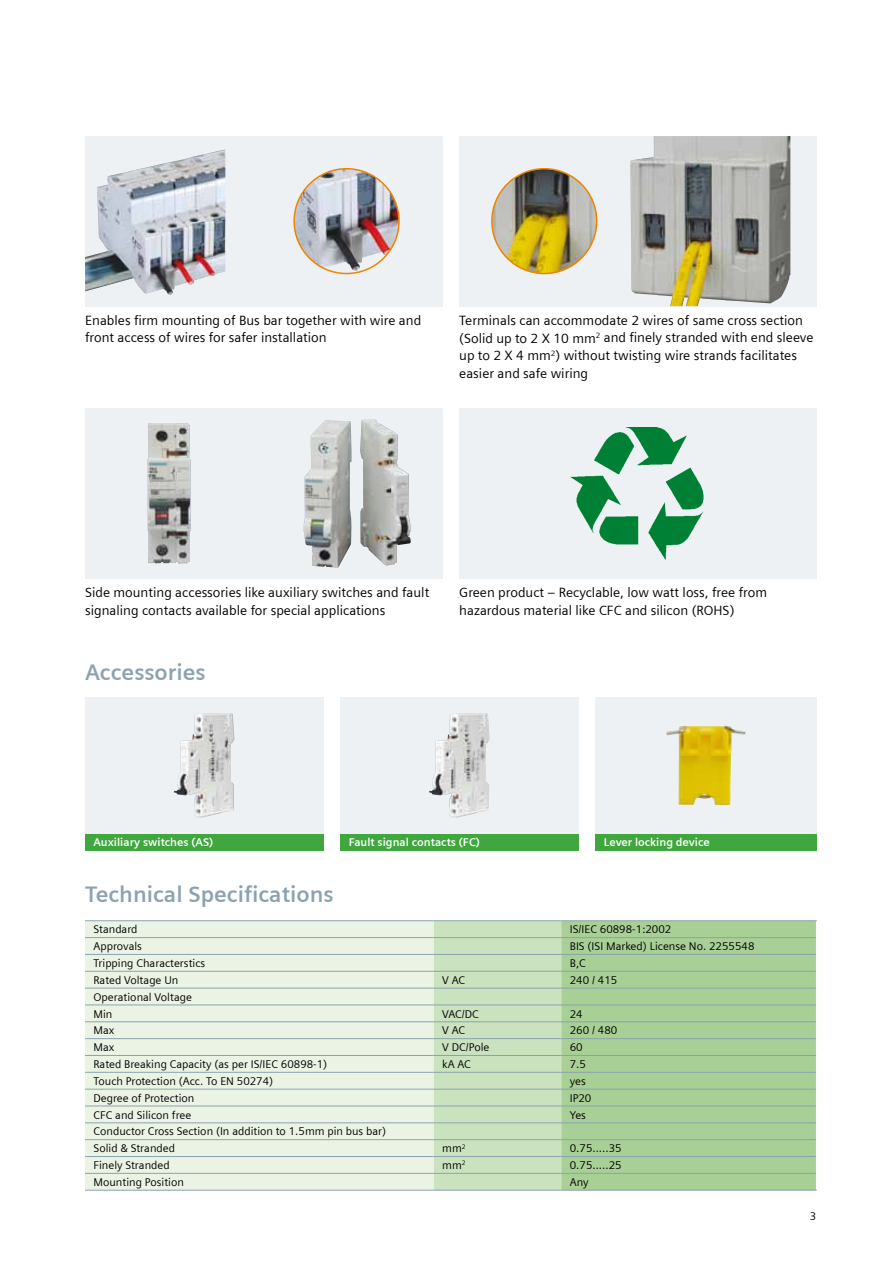
<style>
.page{position:relative;width:893px;height:1263px;background:#fff}
.page>*{position:absolute;margin:0;border:0;box-sizing:border-box;transform-origin:0 0}
.t1{font:700 22.5px "Siemens Sans";color:#8ca3af}
.t2{font:13.5px/17.5px "Siemens Sans";color:#000}
.t3{font:11.25px/16.8px "Siemens Sans";color:#000}
.t4{font:700 11.25px "Siemens Sans";color:#fff}
</style>
<div class="page">
<div style="left:85px;top:921px;width:349px;height:269px;background:#eaf3e4"></div>
<div style="left:434px;top:921px;width:127px;height:269px;background:#cae2be"></div>
<div style="left:561px;top:921px;width:255px;height:269px;background:#a8cf95"></div>
<svg style="left:816px;top:921px;width:1px;height:269px"></svg>
<hr style="left:85px;top:937px;width:349px;height:1px;background:#8ca3af">
<hr style="left:434px;top:937px;width:127px;height:1px;background:#8ca3af">
<hr style="left:561px;top:937px;width:255px;height:1px;background:#8ca3af">
<hr style="left:85px;top:954px;width:349px;height:1px;background:#8ca3af">
<hr style="left:434px;top:954px;width:127px;height:1px;background:#8ca3af">
<hr style="left:561px;top:954px;width:255px;height:1px;background:#8ca3af">
<hr style="left:85px;top:971px;width:349px;height:1px;background:#8ca3af">
<hr style="left:434px;top:971px;width:127px;height:1px;background:#8ca3af">
<hr style="left:561px;top:971px;width:255px;height:1px;background:#8ca3af">
<hr style="left:85px;top:988px;width:349px;height:1px;background:#8ca3af">
<hr style="left:434px;top:988px;width:127px;height:1px;background:#8ca3af">
<hr style="left:561px;top:988px;width:255px;height:1px;background:#8ca3af">
<hr style="left:85px;top:1004px;width:349px;height:1px;background:#8ca3af">
<hr style="left:434px;top:1004px;width:127px;height:1px;background:#8ca3af">
<hr style="left:561px;top:1004px;width:255px;height:1px;background:#8ca3af">
<hr style="left:85px;top:1021px;width:349px;height:1px;background:#8ca3af">
<hr style="left:434px;top:1021px;width:127px;height:1px;background:#8ca3af">
<hr style="left:561px;top:1021px;width:255px;height:1px;background:#8ca3af">
<hr style="left:85px;top:1038px;width:349px;height:1px;background:#8ca3af">
<hr style="left:434px;top:1038px;width:127px;height:1px;background:#8ca3af">
<hr style="left:561px;top:1038px;width:255px;height:1px;background:#8ca3af">
<hr style="left:85px;top:1055px;width:349px;height:1px;background:#8ca3af">
<hr style="left:434px;top:1055px;width:127px;height:1px;background:#8ca3af">
<hr style="left:561px;top:1055px;width:255px;height:1px;background:#8ca3af">
<hr style="left:85px;top:1072px;width:349px;height:1px;background:#8ca3af">
<hr style="left:434px;top:1072px;width:127px;height:1px;background:#8ca3af">
<hr style="left:561px;top:1072px;width:255px;height:1px;background:#8ca3af">
<hr style="left:85px;top:1089px;width:349px;height:1px;background:#8ca3af">
<hr style="left:434px;top:1089px;width:127px;height:1px;background:#8ca3af">
<hr style="left:561px;top:1089px;width:255px;height:1px;background:#8ca3af">
<hr style="left:85px;top:1105px;width:349px;height:1px;background:#8ca3af">
<hr style="left:434px;top:1105px;width:127px;height:1px;background:#8ca3af">
<hr style="left:561px;top:1105px;width:255px;height:1px;background:#8ca3af">
<hr style="left:85px;top:1122px;width:349px;height:1px;background:#8ca3af">
<hr style="left:434px;top:1122px;width:127px;height:1px;background:#8ca3af">
<hr style="left:561px;top:1122px;width:255px;height:1px;background:#8ca3af">
<hr style="left:85px;top:1139px;width:349px;height:1px;background:#8ca3af">
<hr style="left:434px;top:1139px;width:127px;height:1px;background:#8ca3af">
<hr style="left:561px;top:1139px;width:255px;height:1px;background:#8ca3af">
<hr style="left:85px;top:1156px;width:349px;height:1px;background:#8ca3af">
<hr style="left:434px;top:1156px;width:127px;height:1px;background:#8ca3af">
<hr style="left:561px;top:1156px;width:255px;height:1px;background:#8ca3af">
<hr style="left:85px;top:1173px;width:349px;height:1px;background:#8ca3af">
<hr style="left:434px;top:1173px;width:127px;height:1px;background:#8ca3af">
<hr style="left:561px;top:1173px;width:255px;height:1px;background:#8ca3af">
<hr style="left:85px;top:920px;width:349px;height:1px;background:#8ca3af">
<hr style="left:434px;top:920px;width:127px;height:1px;background:#8ca3af">
<hr style="left:561px;top:920px;width:256px;height:1px;background:#8ca3af">
<hr style="left:85px;top:1190px;width:349px;height:1px;background:#8ca3af">
<hr style="left:434px;top:1190px;width:127px;height:1px;background:#8ca3af">
<hr style="left:561px;top:1190px;width:256px;height:1px;background:#8ca3af">
<div style="left:85px;top:833px;width:238px;height:17px;background:#3fa73d"></div>
<div style="left:85px;top:697px;width:238px;height:136px;background:#edf1f4"></div>
<img style="left:174px;top:713px;width:60px;height:105px">
<div style="left:340px;top:833px;width:238px;height:17px;background:#3fa73d"></div>
<div style="left:595px;top:833px;width:221px;height:17px;background:#3fa73d"></div>
<div style="left:595px;top:697px;width:221px;height:136px;background:#edf1f4"></div>
<img style="left:666px;top:726px;width:80px;height:79px">
<div style="left:340px;top:697px;width:238px;height:136px;background:#edf1f4"></div>
<img style="left:429px;top:713px;width:61px;height:105px">
<div style="left:85px;top:136px;width:357px;height:170px;background:#edf1f4"></div>
<div style="left:459px;top:136px;width:357px;height:170px;background:#edf1f4"></div>
<img style="left:630px;top:136px;width:160px;height:170px">
<div style="left:85px;top:408px;width:357px;height:170px;background:#edf1f4"></div>
<div style="left:459px;top:408px;width:357px;height:170px;background:#edf1f4"></div>
<img style="left:571px;top:427px;width:133px;height:132px">
<img style="left:303px;top:419px;width:108px;height:148px">
<img style="left:85px;top:150px;width:140px;height:145px">
<img style="left:294px;top:169px;width:105px;height:102px">
<div style="left:293px;top:168px;width:107px;height:106px;border:2px solid #ef8400;border-radius:50%"></div>
<img style="left:492px;top:169px;width:105px;height:105px;border-radius:52px">
<div style="left:491px;top:168px;width:106px;height:106px;border:2px solid #ef8400;border-radius:50%"></div>
<img style="left:148px;top:423px;width:43px;height:140px">
<p class="t2" style="left:85px;top:312px;width:338px">Enables firm mounting of Bus bar together with wire and front access of wires for safer installation</p>
<p class="t2" style="left:459px;top:312px;width:356px">Terminals can accommodate 2 wires of same cross section (Solid up to 2 X 10 mm<sup>2</sup> and finely stranded with end sleeve up to 2 X 4 mm<sup>2</sup>) without twisting wire strands facilitates easier and safe wiring</p>
<p class="t2" style="left:85px;top:584px;width:346px">Side mounting accessories like auxiliary switches and fault signaling contacts available for special applications</p>
<h1 class="t1" style="left:85px;top:660px;width:122px">Accessories</h1>
<p class="t2" style="left:459px;top:584px;width:309px">Green product – Recyclable, low watt loss, free from hazardous material like CFC and silicon (ROHS)</p>
<p class="t4" style="left:94px;top:836px;width:121px">Auxiliary switches (AS)</p>
<p class="t4" style="left:349px;top:836px;width:133px">Fault signal contacts (FC)</p>
<p class="t4" style="left:604px;top:836px;width:107px">Lever locking device</p>
<h1 class="t1" style="left:85px;top:881px;width:250px">Technical Specifications</h1>
<p class="t3" style="left:94px;top:921px;width:45px">Standard</p>
<p class="t3" style="left:570px;top:921px;width:103px">IS/IEC 60898-1:2002</p>
<p class="t3" style="left:94px;top:938px;width:50px">Approvals</p>
<p class="t3" style="left:570px;top:938px;width:186px">BIS (ISI Marked) License No. 2255548</p>
<p class="t3" style="left:94px;top:955px;width:113px">Tripping Characterstics</p>
<p class="t3" style="left:570px;top:955px;width:18px">B,C</p>
<p class="t3" style="left:94px;top:972px;width:86px">Rated Voltage Un</p>
<p class="t3" style="left:442px;top:972px;width:24px">V AC</p>
<p class="t3" style="left:570px;top:972px;width:49px">240 / 415</p>
<p class="t3" style="left:94px;top:988px;width:100px">Operational Voltage<br>Min</p>
<p class="t3" style="left:442px;top:1005px;width:38px">VAC/DC</p>
<p class="t3" style="left:570px;top:1005px;width:14px">24</p>
<p class="t3" style="left:94px;top:1022px;width:22px">Max</p>
<p class="t3" style="left:442px;top:1022px;width:24px">V AC</p>
<p class="t3" style="left:570px;top:1022px;width:49px">260 / 480</p>
<p class="t3" style="left:94px;top:1039px;width:22px">Max</p>
<p class="t3" style="left:442px;top:1039px;width:49px">V DC/Pole</p>
<p class="t3" style="left:570px;top:1039px;width:14px">60</p>
<p class="t3" style="left:94px;top:1056px;width:235px">Rated Breaking Capacity (as per IS/IEC 60898-1)</p>
<p class="t3" style="left:442px;top:1056px;width:30px">kA AC</p>
<p class="t3" style="left:570px;top:1056px;width:18px">7.5</p>
<p class="t3" style="left:94px;top:1073px;width:181px">Touch Protection (Acc. To EN 50274)</p>
<p class="t3" style="left:570px;top:1073px;width:17px">yes</p>
<p class="t3" style="left:94px;top:1089px;width:102px">Degree of Protection</p>
<p class="t3" style="left:570px;top:1089px;width:23px">IP20</p>
<p class="t3" style="left:94px;top:1106px;width:99px">CFC and Silicon free</p>
<p class="t3" style="left:570px;top:1106px;width:18px">Yes</p>
<p class="t3" style="left:94px;top:1123px;width:294px">Conductor Cross Section (In addition to 1.5mm pin bus bar)<br>Solid &amp; Stranded</p>
<p class="t3" style="left:442px;top:1140px;width:25px">mm<sup>2</sup></p>
<p class="t3" style="left:570px;top:1140px;width:53px">0.75.....35</p>
<p class="t3" style="left:94px;top:1157px;width:78px">Finely Stranded</p>
<p class="t3" style="left:442px;top:1157px;width:25px">mm<sup>2</sup></p>
<p class="t3" style="left:570px;top:1157px;width:53px">0.75.....25</p>
<p class="t3" style="left:94px;top:1174px;width:92px">Mounting Position</p>
<p class="t3" style="left:570px;top:1174px;width:20px">Any</p>
<p class="t3" style="left:810px;top:1208px;width:8px">3</p>
</div>
